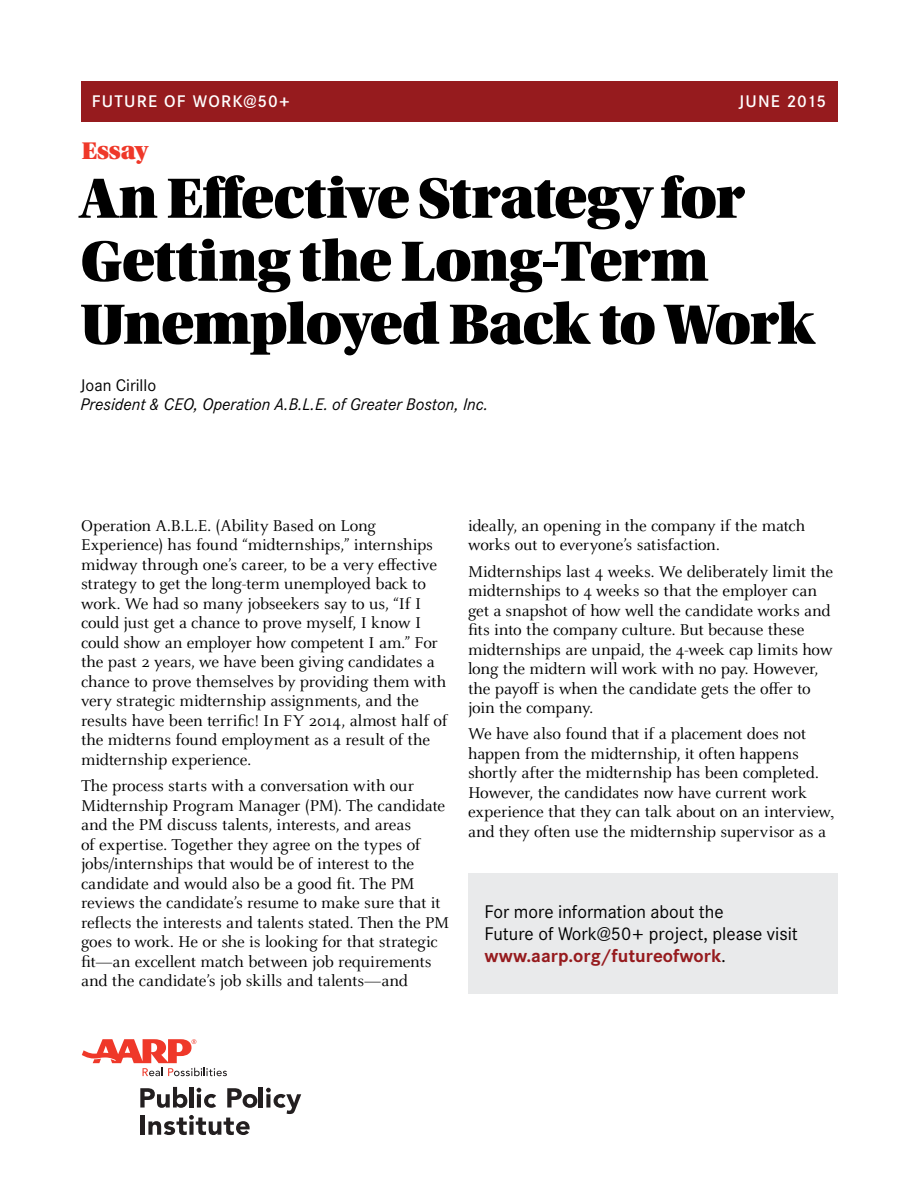
<style>
.page{position:relative;width:918px;height:1188px;background:#fff}
.page>*{position:absolute;margin:0;border:0;box-sizing:border-box;transform-origin:0 0}
.t1{font:60px/63px "Utopia Std Black Headline";letter-spacing:-.02em;color:#000}
.Lg_Subhead_Utopia_Bl{font:25.5px "Utopia Std Black Headline";color:#ef3829}
.t2{font:18px/21.6px "Corporate S";color:#000}
.t3{font:17.25px/19.5px "Celeste Pro";letter-spacing:-.01em;color:#000}
.AuthorAffiliation{font:italic 16.5px "Corporate S";color:#000}
.t4{font:500 16.5px "Corporate S";letter-spacing:.07em;color:#fff}
.Author{font:16.5px "Corporate S";color:#000}
.t5{font:500 16.5px "Corporate S";letter-spacing:.05em;color:#fff}
.s1{font-family:"Times New Roman"}
.s2{font-weight:700;color:#961b1e}
</style>
<div class="page">
<div style="left:81px;top:81px;width:756px;height:40px;background:#961b1e"></div>
<svg style="left:140px;top:1087px;width:47px;height:21px"></svg>
<hr style="left:190px;top:1087px;width:4px;height:21px;background:#231f20">
<svg style="left:197px;top:1088px;width:19px;height:20px"></svg>
<svg style="left:227px;top:1088px;width:30px;height:20px"></svg>
<hr style="left:259px;top:1087px;width:4px;height:21px;background:#231f20">
<svg style="left:266px;top:1088px;width:35px;height:26px"></svg>
<div style="left:140px;top:1115px;width:5px;height:20px;background:#231f20"></div>
<svg style="left:148px;top:1115px;width:102px;height:20px"></svg>
<svg style="left:82px;top:1039px;width:145px;height:37px"></svg>
<div style="left:468px;top:873px;width:369px;height:121px;background:#e9eaeb"></div>
<p class="t4" style="left:92px;top:92px;width:200px">FUTURE OF WORK@50+</p>
<p class="t5" style="left:739px;top:92px;width:89px">JUNE 2015</p>
<p class="Lg_Subhead_Utopia_Bl" style="left:82px;top:137px;width:67px">Essay</p>
<h1 class="t1" style="left:81px;top:168px;width:736px">An Effective Strategy for<br>Getting the Long-Term<br>Unemployed Back to Work</h1>
<p class="Author" style="left:81px;top:375px;width:77px">Joan Cirillo</p>
<p class="AuthorAffiliation" style="left:81px;top:395px;width:409px">President &amp; CEO, Operation A.B.L.E. of Greater Boston, Inc.</p>
<p class="t3" style="left:81px;top:516px;width:368px">Operation A.B.L.E. (Ability Based on Long Experience) has found “midternships,” internships midway through one’s career, to be a very effective strategy to get the long-term unemployed back to work. We had so many jobseekers say to us, “If I could just get a chance to prove myself, I know I could show an employer how competent I am.” For the past 2 years, we have been giving candidates a chance to prove themselves by providing them with very strategic midternship assignments, and the results have been terrific! In FY 2014, almost half of the midterns found employment as a result of the midternship experience.</p>
<p class="t3" style="left:81px;top:776px;width:370px">The process starts with a conversation with our Midternship Program Manager (PM). The candidate and the PM discuss talents, interests, and areas<br>of expertise. Together they agree on the types of jobs/internships that would be of interest to the candidate and would also be a good fit. The PM reviews the candidate’s resume to make sure that it reflects the interests and talents stated. Then the PM goes to work. He or she is looking for that strategic fit—an excellent match between job requirements and the candidate’s job skills and talents—and</p>
<p class="t3" style="left:468px;top:516px;width:339px">ideally, an opening in the company if the match works out to everyone’s satisfaction.</p>
<p class="t3" style="left:468px;top:561px;width:367px">Midternships last 4 weeks. We deliberately limit the midternships to 4 weeks so that the employer can get a snapshot of how well the candidate works and fits into the company culture. But because these midternships are unpaid, the 4-week cap limits how long the midtern will work with no pay. However, the payoff is when the candidate gets the offer to join the company.</p>
<p class="t3" style="left:468px;top:724px;width:368px">We have also found that if a placement does not happen from the midternship, it often happens shortly after the midternship has been completed.<br>However, the candidates now have current work experience that they can talk about on an interview<span class="s1">, </span>and they often use the midternship supervisor as a</p>
<p class="t2" style="left:484px;top:901px;width:315px">For more information about the<br>Future of Work@50+ project, please visit <span class="s2">www.aarp.org/futureofwork</span>.</p>
</div>
